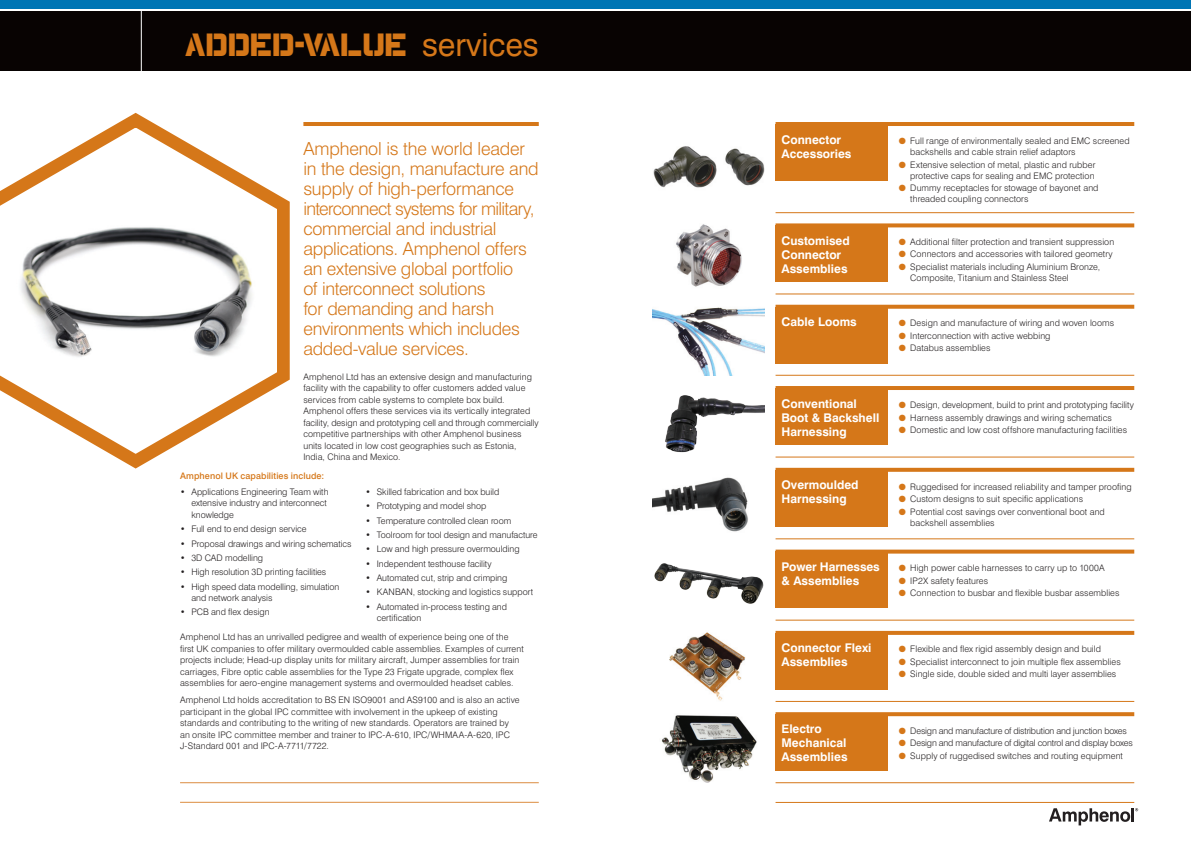
<style>
.page{position:relative;width:1191px;height:842px;background:#fff}
.page>*{position:absolute;margin:0;border:0;box-sizing:border-box;transform-origin:0 0}
.t1{font:36px "Major Snafu";letter-spacing:-.02em;color:#d57719}
.t2{font:32px "Swiss 721 BT";color:#d57719}
.t3{font:300 18px/20px "Swiss 721 BT";letter-spacing:-.015em;color:#d57719}
.t4{font:700 12px/14px "Swiss 721 BT";color:#fff}
.t5{font:300 9px/11.5px "Swiss 721 BT";letter-spacing:.005em;color:#231f20}
.t6{font:300 9px "Swiss 721 BT";letter-spacing:-.02em;color:#231f20}
.t7{font:300 9px "Swiss 721 BT";letter-spacing:-.015em;color:#231f20}
.t8{font:500 9px "Swiss 721 BT";letter-spacing:.01em;color:#d57719}
.s1{color:#d57719}
</style>
<div class="page">
<hr style="left:180px;top:802px;width:359px;height:1px;background:#dc8d41">
<div style="left:0;top:0;width:595px;height:9px;background:#0075b4"></div>
<div style="left:0;top:11px;width:595px;height:60px;background:#080302"></div>
<hr style="left:141px;top:10px;width:1px;height:99px;background:#fff">
<svg style="left:0;top:112px;width:290px;height:357px"></svg>
<hr style="left:303px;top:122px;width:236px;height:4px;background:#d57719">
<hr style="left:180px;top:782px;width:359px;height:1px;background:#dc8d41">
<hr style="left:775px;top:802px;width:359px;height:1px;background:#d57719">
<svg style="left:1049px;top:808px;width:89px;height:17px"></svg>
<div style="left:595px;top:0;width:596px;height:9px;background:#0075b4"></div>
<div style="left:595px;top:11px;width:596px;height:60px;background:#080302"></div>
<hr style="left:775px;top:122px;width:359px;height:4px;background:#d57719">
<div style="left:775px;top:124px;width:112px;height:57px;background:#d57719"></div>
<hr style="left:775px;top:782px;width:359px;height:1px;background:#d57719">
<div style="left:775px;top:714px;width:112px;height:57px;background:#d57719"></div>
<svg style="left:775px;top:712px;width:359px;height:4px"></svg>
<hr style="left:775px;top:293px;width:359px;height:1px;background:#d57719">
<div style="left:775px;top:225px;width:112px;height:57px;background:#d57719"></div>
<svg style="left:775px;top:223px;width:359px;height:4px"></svg>
<div style="left:775px;top:633px;width:112px;height:57px;background:#d57719"></div>
<svg style="left:775px;top:631px;width:359px;height:4px"></svg>
<hr style="left:775px;top:701px;width:359px;height:1px;background:#d57719">
<div style="left:775px;top:552px;width:112px;height:56px;background:#d57719"></div>
<svg style="left:775px;top:550px;width:359px;height:4px"></svg>
<hr style="left:775px;top:620px;width:359px;height:1px;background:#d57719">
<svg style="left:775px;top:468px;width:359px;height:4px"></svg>
<div style="left:775px;top:470px;width:112px;height:57px;background:#d57719"></div>
<hr style="left:775px;top:538px;width:359px;height:1px;background:#d57719">
<hr style="left:775px;top:386px;width:359px;height:4px;background:#d57719">
<div style="left:775px;top:388px;width:112px;height:57px;background:#d57719"></div>
<hr style="left:775px;top:457px;width:359px;height:1px;background:#d57719">
<div style="left:775px;top:307px;width:112px;height:56px;background:#d57719"></div>
<svg style="left:775px;top:305px;width:359px;height:4px"></svg>
<hr style="left:775px;top:375px;width:359px;height:1px;background:#d57719">
<hr style="left:775px;top:212px;width:359px;height:1px;background:#d57719">
<img style="left:652px;top:477px;width:96px;height:55px">
<img style="left:652px;top:307px;width:112px;height:69px">
<img style="left:665px;top:395px;width:99px;height:58px">
<img style="left:653px;top:146px;width:111px;height:42px">
<img style="left:676px;top:224px;width:66px;height:63px">
<img style="left:654px;top:563px;width:110px;height:41px">
<img style="left:669px;top:632px;width:77px;height:69px">
<img style="left:661px;top:715px;width:96px;height:68px">
<h1 class="t1" style="left:186px;top:26px;width:223px">ADDED-VALUE</h1>
<h2 class="t2" style="left:422px;top:25px;width:118px">services</h2>
<p class="t3" style="left:303px;top:138px;width:237px">Amphenol is the world leader in the design, manufacture and supply of high-performance interconnect systems for military, commercial and industrial applications. Amphenol offers an extensive global portfolio<br>of interconnect solutions<br>for demanding and harsh environments which includes added-value services.</p>
<p class="t5" style="left:303px;top:370px;width:237px">Amphenol Ltd has an extensive design and manufacturing facility with the capability to offer customers added value services from cable systems to complete box build.<br>Amphenol offers these services via its vertically integrated facility, design and prototyping cell and through commercially competitive partnerships with other Amphenol business units located in low cost geographies such as Estonia, India, China and Mexico.</p>
<p class="t8" style="left:180px;top:470px;width:146px">Amphenol UK capabilities include:</p>
<p class="t5" style="left:191px;top:486px;width:139px;text-indent:-11px">• Applications Engineering Team with extensive industry and interconnect knowledge</p>
<p class="t5" style="left:180px;top:523px;width:128px">• Full end to end design service</p>
<p class="t5" style="left:180px;top:538px;width:173px">• Proposal drawings and wiring schematics</p>
<p class="t5" style="left:180px;top:552px;width:85px">• 3D CAD modelling</p>
<p class="t5" style="left:180px;top:566px;width:148px">• High resolution 3D printing facilities</p>
<p class="t5" style="left:191px;top:581px;width:150px;text-indent:-11px">• High speed data modelling, simulation and network analysis</p>
<p class="t5" style="left:180px;top:606px;width:91px">• PCB and flex design</p>
<p class="t5" style="left:365px;top:486px;width:135px">• Skilled fabrication and box build</p>
<p class="t5" style="left:365px;top:500px;width:122px">• Prototyping and model shop</p>
<p class="t5" style="left:365px;top:515px;width:147px">• Temperature controlled clean room</p>
<p class="t5" style="left:365px;top:529px;width:174px">• Toolroom for tool design and manufacture</p>
<p class="t5" style="left:365px;top:543px;width:156px">• Low and high pressure overmoulding</p>
<p class="t5" style="left:365px;top:558px;width:128px">• Independent testhouse facility</p>
<p class="t5" style="left:365px;top:572px;width:143px">• Automated cut, strip and crimping</p>
<p class="t5" style="left:365px;top:586px;width:169px">• KANBAN, stocking and logistics support</p>
<p class="t5" style="left:377px;top:601px;width:132px;text-indent:-11px">• Automated in-process testing and certification</p>
<p class="t5" style="left:180px;top:631px;width:345px">Amphenol Ltd has an unrivalled pedigree and wealth of experience being one of the first UK companies to offer military overmoulded cable assemblies. Examples of current projects include; Head-up display units for military aircraft, Jumper assemblies for train carriages, Fibre optic cable assemblies for the Type 23 Frigate upgrade, complex flex assemblies for aero-engine management systems and overmoulded headset cables.</p>
<p class="t5" style="left:180px;top:694px;width:341px">Amphenol Ltd holds accreditation to BS EN ISO9001 and AS9100 and is also an active participant in the global IPC committee with involvement in the upkeep of existing standards and contributing to the writing of new standards. Operators are trained by an onsite IPC committee member and trainer to IPC-A-610, IPC/WHMAA-A-620, IPC J-Standard 001 and IPC-A-7711/7722.</p>
<h3 class="t4" style="left:781px;top:132px;width:71px">Connector<br>Accessories</h3>
<p class="t5" style="left:910px;top:135px;width:221px;line-height:11px;text-indent:-11px"><span class="s1">●</span> Full range of environmentally sealed and EMC screened backshells and cable strain relief adaptors</p>
<p class="t5" style="left:899px;top:159px;width:198px;line-height:11px;text-align:right"><span class="s1">●</span> Extensive selection of metal, plastic and rubber protective caps for sealing and EMC protection</p>
<p class="t5" style="left:910px;top:182px;width:190px;line-height:11px;text-indent:-11px"><span class="s1">●</span> Dummy receptacles for stowage of bayonet and threaded coupling connectors</p>
<h3 class="t4" style="left:781px;top:233px;width:70px">Customised<br>Connector<br>Assemblies</h3>
<p class="t5" style="left:899px;top:236px;width:217px"><span class="s1">●</span> Additional filter protection and transient suppression</p>
<p class="t5" style="left:899px;top:248px;width:215px"><span class="s1">●</span> Connectors and accessories with tailored geometry</p>
<p class="t5" style="left:910px;top:261px;width:191px;line-height:11px;text-indent:-11px"><span class="s1">●</span> Specialist materials including Aluminium Bronze,<br>Composite, Titanium and Stainless Steel</p>
<h3 class="t4" style="left:781px;top:314px;width:77px">Cable Looms</h3>
<p class="t5" style="left:899px;top:317px;width:217px"><span class="s1">●</span> Design and manufacture of wiring and woven looms</p>
<p class="t5" style="left:899px;top:330px;width:153px"><span class="s1">●</span> Interconnection with active webbing</p>
<p class="t5" style="left:899px;top:342px;width:93px"><span class="s1">●</span> Databus assemblies</p>
<h3 class="t4" style="left:781px;top:396px;width:99px">Conventional<br>Boot &amp; Backshell<br>Harnessing</h3>
<p class="t5" style="left:899px;top:399px;width:237px"><span class="s1">●</span> Design, development, build to print and prototyping facility</p>
<p class="t5" style="left:899px;top:411px;width:215px"><span class="s1">●</span> Harness assembly drawings and wiring schematics</p>
<p class="t5" style="left:899px;top:424px;width:230px"><span class="s1">●</span> Domestic and low cost offshore manufacturing facilities</p>
<h3 class="t4" style="left:781px;top:478px;width:79px">Overmoulded<br>Harnessing</h3>
<p class="t5" style="left:899px;top:481px;width:234px"><span class="s1">●</span> Ruggedised for increased reliability and tamper proofing</p>
<p class="t5" style="left:899px;top:493px;width:186px"><span class="s1">●</span> Custom designs to suit specific applications</p>
<p class="t5" style="left:910px;top:506px;width:196px;line-height:11px;text-indent:-11px"><span class="s1">●</span> Potential cost savings over conventional boot and backshell assemblies</p>
<h3 class="t4" style="left:781px;top:559px;width:100px">Power Harnesses &amp; Assemblies</h3>
<p class="t5" style="left:899px;top:562px;width:207px"><span class="s1">●</span> High power cable harnesses to carry up to 1000A</p>
<p class="t5" style="left:899px;top:574px;width:91px"><span class="s1">●</span> IP2X safety features</p>
<p class="t5" style="left:899px;top:587px;width:222px"><span class="s1">●</span> Connection to busbar and flexible busbar assemblies</p>
<h3 class="t4" style="left:781px;top:641px;width:91px">Connector Flexi<br>Assemblies</h3>
<p class="t5" style="left:899px;top:643px;width:203px"><span class="s1">●</span> Flexible and flex rigid assembly design and build</p>
<p class="t5" style="left:899px;top:656px;width:223px"><span class="s1">●</span> Specialist interconnect to join multiple flex assemblies</p>
<p class="t5" style="left:899px;top:668px;width:219px"><span class="s1">●</span> Single side, double sided and multi layer assemblies</p>
<h3 class="t4" style="left:781px;top:722px;width:68px">Electro<br>Mechanical<br>Assemblies</h3>
<p class="t7" style="left:899px;top:725px;width:229px"><span class="s1">●</span> Design and manufacture of distribution and junction boxes</p>
<p class="t6" style="left:899px;top:737px;width:235px"><span class="s1">●</span> Design and manufacture of digital control and display boxes</p>
<p class="t5" style="left:899px;top:749px;width:225px"><span class="s1">●</span> Supply of ruggedised switches and routing equipment</p>
</div>
